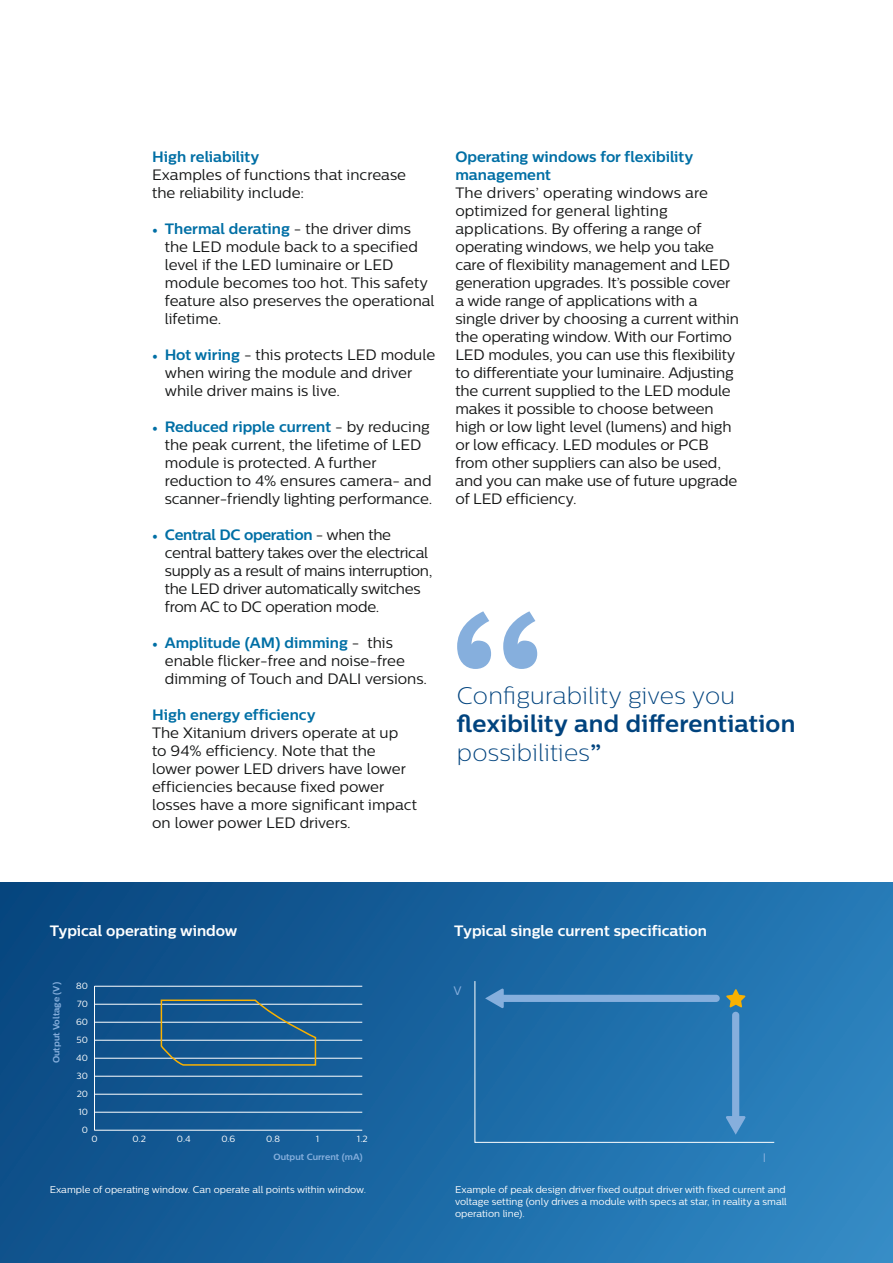
<style>
.page{position:relative;width:893px;height:1263px;background:#fff}
.page>*{position:absolute;margin:0;border:0;box-sizing:border-box;transform-origin:0 0}
.t1{font:700 225px "Centrale Sans";color:#86afdd}
.t2{font:24px "Centrale Sans X Light";letter-spacing:.01em;color:#00437e}
.t3{font:700 24px "Centrale Sans";letter-spacing:.01em;color:#00437e}
.t4{font:15px/18px "Centrale Sans";letter-spacing:-.01em;color:#151616}
.t5{font:700 15px/18px "Centrale Sans";color:#006fa5}
.t6{font:700 15px "Centrale Sans";color:#fff}
.t7{font:12.3px "Centrale Sans";color:#86afdd}
.t8{font:9.75px/12px "Centrale Sans";color:#fff;text-align:justify}
.t9{font:9px "Centrale Sans";color:#fff}
.t10{font:700 9px "Centrale Sans";color:#86afdd}
.s1{font-family:"Minion Pro";color:#006fa5}
.s2{font-weight:700;color:#006fa5}
.s3{font-family:"Centrale Sans";font-weight:700}
</style>
<div class="page">
<div style="left:0;top:882px;width:893px;height:381px;background:linear-gradient(to right,#0a4a84,#2c84c0)"></div>
<svg style="left:474px;top:981px;width:300px;height:162px;background:#2675af"></svg>
<svg style="left:485px;top:988px;width:235px;height:20px;background:#4485bc"></svg>
<svg style="left:726px;top:989px;width:20px;height:146px;background:#518db6"></svg>
<hr style="left:94px;top:1130px;width:268px;height:1px;background:#fff">
<hr style="left:94px;top:1112px;width:268px;height:1px;background:#fff">
<hr style="left:94px;top:1094px;width:268px;height:1px;background:#fff">
<hr style="left:94px;top:1076px;width:268px;height:1px;background:#fff">
<hr style="left:94px;top:1058px;width:268px;height:1px;background:#fff">
<hr style="left:94px;top:1040px;width:268px;height:1px;background:#fff">
<hr style="left:94px;top:1022px;width:268px;height:1px;background:#fff">
<hr style="left:94px;top:1004px;width:268px;height:1px;background:#fff">
<hr style="left:94px;top:986px;width:268px;height:1px;background:#fff">
<hr style="left:94px;top:986px;width:1px;height:144px;background:#fff">
<svg style="left:160px;top:999px;width:157px;height:67px;background:#2c658f"></svg>
<p class="t5" style="left:152px;top:148px;width:109px">High reliability</p>
<p class="t4" style="left:152px;top:166px;width:255px">Examples of functions that increase the reliability include:</p>
<p class="t4" style="left:165px;top:220px;width:271px;text-indent:-13px"><span class="s1">•</span> <span class="s2">Thermal derating</span> - the driver dims the LED module back to a specified level if the LED luminaire or LED module becomes too hot. This safety feature also preserves the operational lifetime.</p>
<p class="t4" style="left:165px;top:346px;width:272px;text-indent:-13px"><span class="s1">•</span> <span class="s2">Hot wiring</span> - this protects LED module when wiring the module and driver while driver mains is live.</p>
<p class="t4" style="left:165px;top:418px;width:269px;text-indent:-13px"><span class="s1">•</span> <span class="s2">Reduced ripple current</span> - by reducing the peak current, the lifetime of LED module is protected. A further reduction to 4% ensures camera- and scanner-friendly lighting performance.</p>
<p class="t4" style="left:165px;top:526px;width:269px;text-indent:-13px"><span class="s1">•</span> <span class="s2">Central DC operation</span> - when the central battery takes over the electrical supply as a result of mains interruption, the LED driver automatically switches from AC to DC operation mode.</p>
<p class="t4" style="left:165px;top:634px;width:264px;text-indent:-13px"><span class="s1">•</span> <span class="s2">Amplitude (AM) dimming</span> - this enable flicker-free and noise-free dimming of Touch and DALI versions.</p>
<p class="t5" style="left:152px;top:706px;width:165px">High energy efficiency</p>
<p class="t4" style="left:152px;top:724px;width:266px">The Xitanium drivers operate at up<br>to 94% efficiency. Note that the lower power LED drivers have lower efficiencies because fixed power losses have a more significant impact on lower power LED drivers.</p>
<p class="t5" style="left:455px;top:148px;width:239px">Operating windows for flexibility management</p>
<p class="t4" style="left:455px;top:184px;width:285px">The drivers’ operating windows are optimized for general lighting applications. By offering a range of operating windows, we help you take care of flexibility management and LED generation upgrades. It’s possible cover a wide range of applications with a single driver by choosing a current within the operating window. With our Fortimo LED modules, you can use this flexibility to differentiate your luminaire. Adjusting the current supplied to the LED module makes it possible to choose between high or low light level (lumens) and high or low efficacy. LED modules or PCB from other suppliers can also be used, and you can make use of future upgrade of LED efficiency.</p>
<h1 class="t1" style="left:444px;top:553px;width:109px">“</h1>
<h2 class="t2" style="left:457px;top:682px;width:280px">Configurability gives you</h2>
<h2 class="t3" style="left:457px;top:709px;width:340px">flexibility and differentiation</h2>
<h2 class="t2" style="left:457px;top:739px;width:146px">possibilities<span class="s3">”</span></h2>
<p class="t6" style="left:50px;top:922px;width:189px">Typical operating window</p>
<p class="t6" style="left:454px;top:922px;width:254px">Typical single current specification</p>
<p class="t10" style="left:51px;top:1063px;width:83px;rotate:-90deg">Output Voltage (V)</p>
<p class="t9" style="left:76px;top:981px;width:13px">80</p>
<p class="t9" style="left:77px;top:999px;width:12px">70</p>
<p class="t9" style="left:76px;top:1016px;width:13px">60</p>
<p class="t9" style="left:77px;top:1034px;width:13px">50</p>
<p class="t9" style="left:76px;top:1052px;width:13px">40</p>
<p class="t9" style="left:77px;top:1070px;width:13px">30</p>
<p class="t9" style="left:77px;top:1088px;width:13px">20</p>
<p class="t9" style="left:78px;top:1106px;width:11px">10</p>
<p class="t9" style="left:82px;top:1124px;width:8px">0</p>
<p class="t9" style="left:91px;top:1133px;width:8px">0</p>
<p class="t9" style="left:132px;top:1133px;width:15px">0.2</p>
<p class="t9" style="left:177px;top:1133px;width:15px">0.4</p>
<p class="t9" style="left:221px;top:1133px;width:15px">0.6</p>
<p class="t9" style="left:266px;top:1133px;width:15px">0.8</p>
<p class="t9" style="left:316px;top:1133px;width:5px">1</p>
<p class="t9" style="left:357px;top:1133px;width:12px">1.2</p>
<p class="t10" style="left:273px;top:1151px;width:91px">Output Current (mA)</p>
<p class="t7" style="left:454px;top:983px;width:10px">V</p>
<p class="t7" style="left:763px;top:1150px;width:5px">I</p>
<p class="t8" style="left:50px;top:1184px;width:318px">Example of operating window. Can operate all points within window.</p>
<p class="t8" style="left:455px;top:1184px;width:333px">Example of peak design driver fixed output driver with fixed current and voltage setting (only drives a module with specs at star, in reality a small operation line).</p>
</div>
